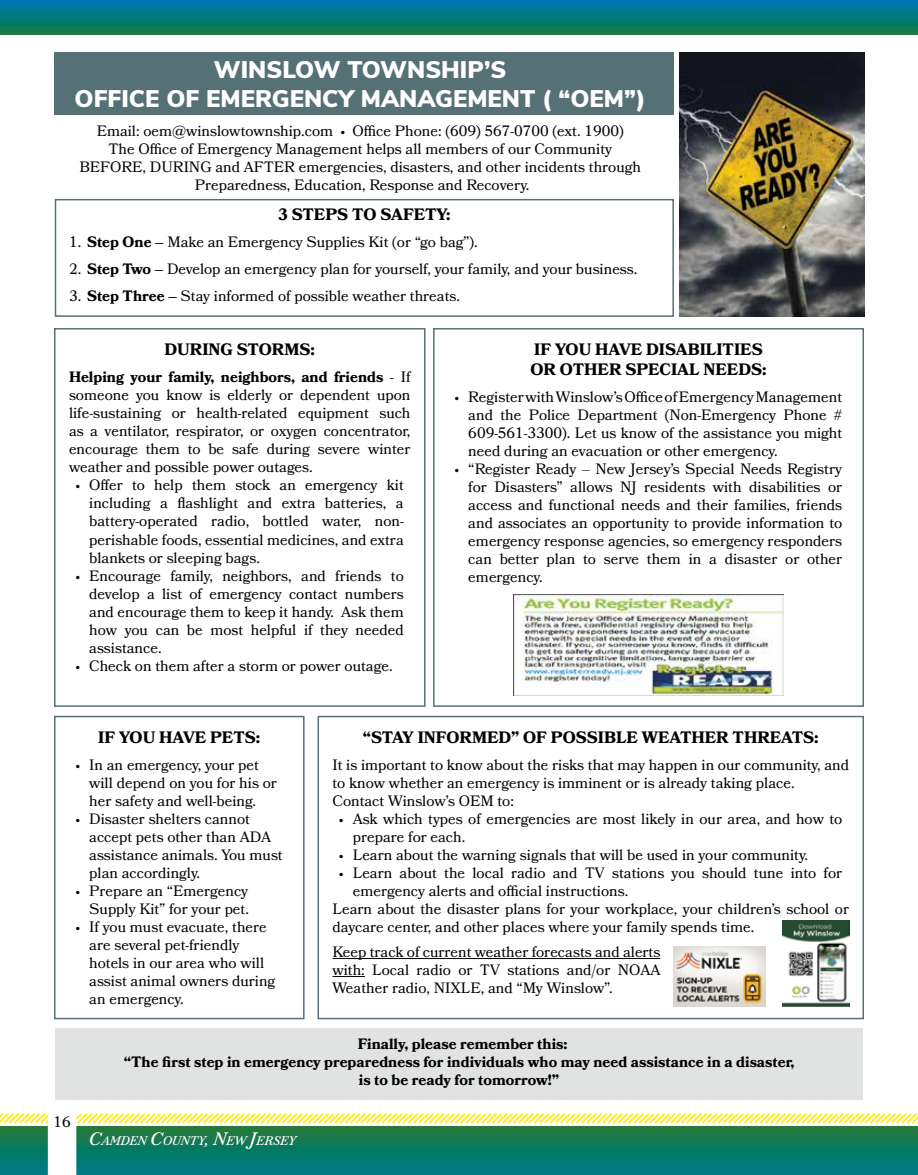
<style>
.page{position:relative;width:918px;height:1175px;background:#fff}
.page>*{position:absolute;margin:0;border:0;box-sizing:border-box;transform-origin:0 0}
.t1{font:900 24px/28.5px "Nunito Sans";color:#fff;text-align:center}
.t2{font:700 16.5px/19.8px "Bookmania";color:#000}
.t3{font:15px/18px "Bookmania";color:#000;text-align:justify}
.t4{font:700 15px/18px "Bookmania";color:#000;text-align:center}
.t5{font:italic 12.6px "Marcia";color:#fff}
.s1{font-weight:700}
.s2{font-size:18px}
</style>
<div class="page">
<svg style="left:0;top:1113px;width:918px;height:61px;background:#459875"></svg>
<div style="left:0;top:0;width:918px;height:34px;background:linear-gradient(to bottom,#0078b7,#137a44)"></div>
<div style="left:54px;top:52px;width:620px;height:63px;background:#567175"></div>
<div style="left:56px;top:1027px;width:807px;height:72px;background:#e1e3e3"></div>
<img style="left:680px;top:52px;width:184px;height:265px">
<div style="left:55px;top:199px;width:619px;height:118px;border:2px solid #567175"></div>
<div style="left:54px;top:328px;width:372px;height:379px;border:2px solid #567175"></div>
<div style="left:433px;top:328px;width:431px;height:379px;border:2px solid #567175"></div>
<img style="left:514px;top:594px;width:269px;height:101px">
<div style="left:54px;top:716px;width:251px;height:303px;border:2px solid #567175"></div>
<hr style="left:333px;top:958px;width:327px;height:1px;background:#000">
<hr style="left:333px;top:976px;width:32px;height:1px;background:#000">
<div style="left:318px;top:716px;width:546px;height:303px;border:2px solid #567175"></div>
<img style="left:674px;top:946px;width:91px;height:60px">
<img style="left:783px;top:920px;width:66px;height:86px">
<h1 class="t1" style="left:75px;top:55px;width:573px">WINSLOW TOWNSHIP’S<br>OFFICE OF EMERGENCY MANAGEMENT ( “OEM”)</h1>
<p class="t3" style="left:79px;top:122px;width:563px;text-align:center">Email: oem@winslowtownship.com • Office Phone: (609) 567-0700 (ext. 1900)<br>The Office of Emergency Management helps all members of our Community BEFORE, DURING and AFTER emergencies, disasters, and other incidents through Preparedness, Education, Response and Recovery.</p>
<p class="t2" style="left:278px;top:204px;width:174px">3 STEPS TO SAFETY:</p>
<p class="t3" style="left:69px;top:232px;width:410px">1. <span class="s1">Step One –</span> Make an Emergency Supplies Kit (or “go bag”).</p>
<p class="t3" style="left:69px;top:259px;width:570px">2. <span class="s1">Step Two –</span> Develop an emergency plan for yourself, your family, and your business.</p>
<p class="t3" style="left:69px;top:286px;width:393px">3. <span class="s1">Step Three –</span> Stay informed of possible weather threats.</p>
<p class="t2" style="left:165px;top:340px;width:152px">DURING STORMS:</p>
<p class="t3" style="left:69px;top:368px;width:343px"><span class="s1">Helping your family, neighbors, and friends</span> - If someone you know is elderly or dependent upon life-sustaining or health-related equipment such as a ventilator, respirator, or oxygen concentrator, encourage them to be safe during severe winter weather and possible power outages.</p>
<p class="t3" style="left:89px;top:476px;width:316px;text-indent:-14px">• Offer to help them stock an emergency kit including a flashlight and extra batteries, a battery-operated radio, bottled water, non&shy;perishable foods, essential medicines, and extra blankets or sleeping bags.</p>
<p class="t3" style="left:89px;top:566px;width:316px;text-indent:-14px">• Encourage family, neighbors, and friends to develop a list of emergency contact numbers and encourage them to keep it handy. Ask them how you can be most helpful if they needed assistance.</p>
<p class="t3" style="left:76px;top:656px;width:318px">• Check on them after a storm or power outage.</p>
<p class="t2" style="left:531px;top:340px;width:238px">IF YOU HAVE DISABILITIES<br>OR OTHER SPECIAL NEEDS:</p>
<p class="t3" style="left:468px;top:388px;width:375px;text-indent:-14px">• Register with Winslow’s Office of Emergency Management and the Police Department (Non-Emergency Phone # 609-561-3300). Let us know of the assistance you might need during an evacuation or other emergency.</p>
<p class="t3" style="left:468px;top:460px;width:375px;text-indent:-14px">• “Register Ready – New Jersey’s Special Needs Registry for Disasters” allows NJ residents with disabilities or access and functional needs and their families, friends and associates an opportunity to provide information to emergency response agencies, so emergency responders can better plan to serve them in a disaster or other emergency.</p>
<p class="t2" style="left:98px;top:727px;width:164px">IF YOU HAVE PETS:</p>
<p class="t3" style="left:89px;top:756px;width:189px;text-align:left;text-indent:-14px">• In an emergency, your pet will depend on you for his or her safety and well-being.</p>
<p class="t3" style="left:89px;top:810px;width:195px;text-align:left;text-indent:-14px">• Disaster shelters cannot accept pets other than ADA assistance animals. You must plan accordingly.</p>
<p class="t3" style="left:76px;top:882px;width:175px;text-align:right">• Prepare an “Emergency<br>Supply Kit” for your pet.</p>
<p class="t3" style="left:89px;top:918px;width:188px;text-align:left;text-indent:-14px">• If you must evacuate, there are several pet-friendly hotels in our area who will assist animal owners during an emergency.</p>
<p class="t2" style="left:363px;top:727px;width:457px">“STAY INFORMED” OF POSSIBLE WEATHER THREATS:</p>
<p class="t3" style="left:333px;top:756px;width:518px;text-align:left">It is important to know about the risks that may happen in our community, and to know whether an emergency is imminent or is already taking place.<br>Contact Winslow’s OEM to:</p>
<p class="t3" style="left:353px;top:810px;width:491px;text-indent:-14px">• Ask which types of emergencies are most likely in our area, and how to prepare for each.</p>
<p class="t3" style="left:339px;top:846px;width:470px">• Learn about the warning signals that will be used in your community.</p>
<p class="t3" style="left:339px;top:864px;width:504px">• Learn about the local radio and TV stations you should tune into for</p>
<p class="t3" style="left:353px;top:882px;width:277px">emergency alerts and official instructions.</p>
<p class="t3" style="left:333px;top:900px;width:518px">Learn about the disaster plans for your workplace, your children’s school or</p>
<p class="t3" style="left:333px;top:918px;width:423px">daycare center, and other places where your family spends time.</p>
<p class="t3" style="left:333px;top:942px;width:329px">Keep track of current weather forecasts and alerts with: Local radio or TV stations and/or NOAA Weather radio, NIXLE, and “My Winslow”.</p>
<p class="t3" style="left:53px;top:1113px;width:19px">16</p>
<p class="t4" style="left:124px;top:1035px;width:672px">Finally, please remember this:<br>“The first step in emergency preparedness for individuals who may need assistance in a disaster, is to be ready for tomorrow!”</p>
<p class="t5" style="left:90px;top:1132px;width:208px"><span class="s2">C</span>AMDEN <span class="s2">C</span>OUNTY<span class="s2">, N</span>EW <span class="s2">J</span>ERSEY</p>
</div>
